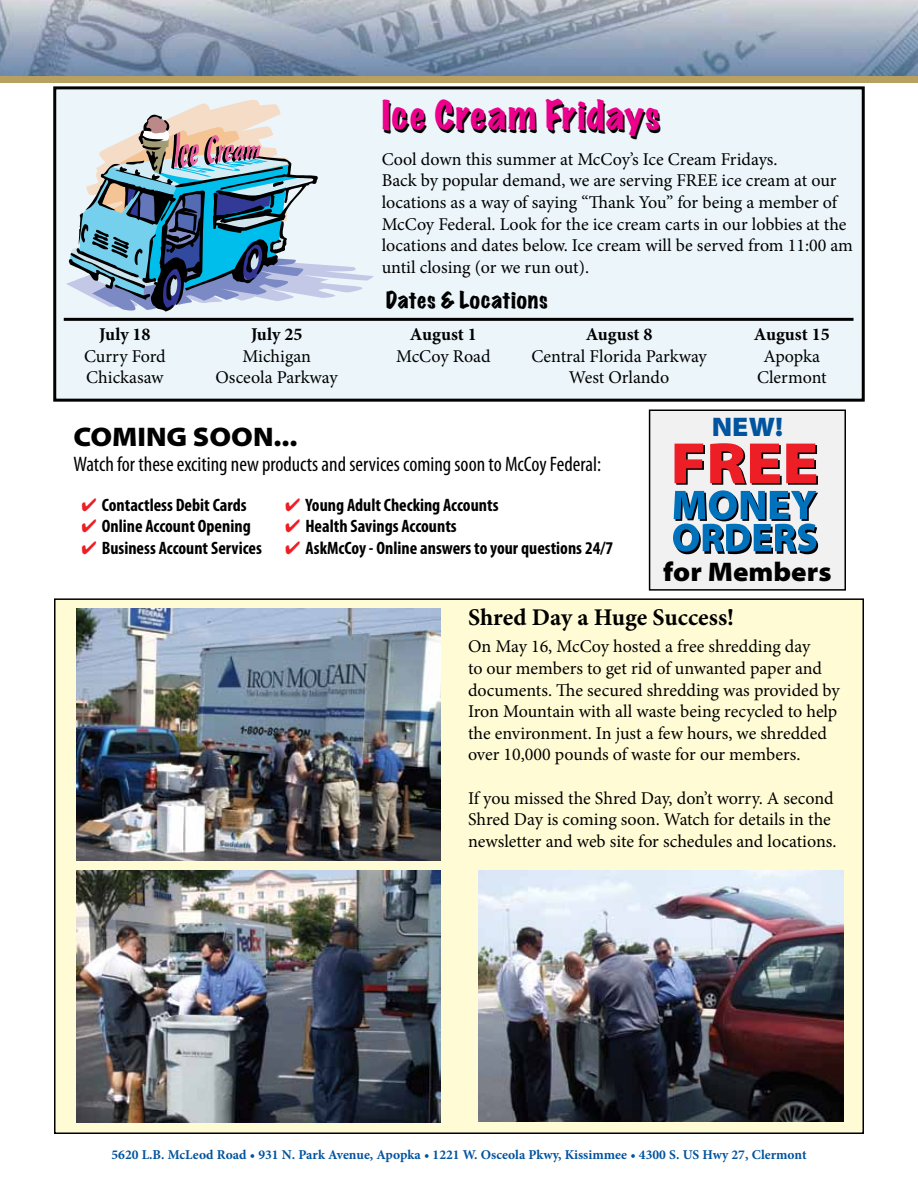
<style>
.page{position:relative;width:918px;height:1188px;background:#fff}
.page>*{position:absolute;margin:0;border:0;box-sizing:border-box;transform-origin:0 0}
.t1{font:expanded 36px "Marker Felt";letter-spacing:.03em;color:#000}
.t2{font:900 semi-expanded 27px "Myriad Pro";color:#000}
.t3{font:900 semi-expanded 27px "Myriad Pro";color:#00539f}
.t4{font:700 24px "Minion Pro";color:#000}
.t5{font:condensed 21px "Myriad Pro";color:#000}
.t6{font:expanded 21px "Marker Felt";letter-spacing:.03em;color:#000}
.t7{font:18px/21.6px "Minion Pro";color:#000}
.t8{font:700 condensed 18px "Myriad Pro";color:#000}
.t9{font:700 18px "Minion Pro";color:#000}
.t10{font:700 13.5px "Minion Pro";color:#00539f}
.s1{color:#ed1e25}
</style>
<div class="page">
<img style="left:0;top:0;width:918px;height:83px">
<div style="left:55px;top:599px;width:808px;height:534px;background:#fffcd5"></div>
<div style="left:55px;top:88px;width:808px;height:312px;background:#ebf5fa"></div>
<div style="left:53px;top:86px;width:812px;height:316px;border:3px solid #000"></div>
<div style="left:650px;top:410px;width:195px;height:180px;background:#f1f1f2"></div>
<div style="left:649px;top:410px;width:197px;height:181px;border:2px solid #000"></div>
<svg style="left:673px;top:443px;width:145px;height:111px"></svg>
<svg style="left:66px;top:100px;width:307px;height:212px"></svg>
<hr style="left:64px;top:318px;width:790px;height:3px;background:#000">
<img style="left:76px;top:609px;width:365px;height:252px">
<img style="left:76px;top:870px;width:365px;height:252px">
<img style="left:479px;top:870px;width:365px;height:252px">
<h1 class="t1" style="left:383px;top:92px;width:280px">Ice Cream Fridays</h1>
<p class="t7" style="left:382px;top:148px;width:473px">Cool down this summer at McCoy’s Ice Cream Fridays.<br>Back by popular demand, we are serving FREE ice cream at our locations as a way of saying “Thank You” for being a member of McCoy Federal. Look for the ice cream carts in our lobbies at the locations and dates below. Ice cream will be served from 11:00 am until closing (or we run out).</p>
<p class="t9" style="left:99px;top:322px;width:53px">July 18</p>
<p class="t7" style="left:84px;top:345px;width:83px">Curry Ford<br>Chickasaw</p>
<p class="t9" style="left:251px;top:322px;width:53px">July 25</p>
<p class="t7" style="left:216px;top:345px;width:124px;text-align:center">Michigan<br>Osceola Parkway</p>
<p class="t6" style="left:386px;top:285px;width:164px">Dates &amp; Locations</p>
<p class="t9" style="left:410px;top:322px;width:68px">August 1</p>
<p class="t7" style="left:396px;top:345px;width:96px">McCoy Road</p>
<p class="t9" style="left:586px;top:322px;width:68px">August 8</p>
<p class="t7" style="left:531px;top:345px;width:177px;text-align:center">Central Florida Parkway<br>West Orlando</p>
<p class="t9" style="left:754px;top:322px;width:77px">August 15</p>
<p class="t7" style="left:757px;top:345px;width:71px;text-align:center">Apopka<br>Clermont</p>
<h2 class="t2" style="left:74px;top:421px;width:225px">COMING SOON...</h2>
<p class="t5" style="left:74px;top:451px;width:529px">Watch for these exciting new products and services coming soon to McCoy Federal:</p>
<p class="t8" style="left:285px;top:494px;width:215px"><span class="s1">✔</span> Young Adult Checking Accounts</p>
<p class="t8" style="left:285px;top:515px;width:173px"><span class="s1">✔</span> Health Savings Accounts</p>
<p class="t8" style="left:285px;top:537px;width:329px"><span class="s1">✔</span> AskMcCoy - Online answers to your questions 24/7</p>
<p class="t8" style="left:81px;top:494px;width:167px"><span class="s1">✔</span> Contactless Debit Cards</p>
<p class="t8" style="left:81px;top:515px;width:171px"><span class="s1">✔</span> Online Account Opening</p>
<p class="t8" style="left:81px;top:537px;width:182px"><span class="s1">✔</span> Business Account Services</p>
<h2 class="t3" style="left:712px;top:412px;width:73px">NEW!</h2>
<h2 class="t2" style="left:663px;top:557px;width:170px">for Members</h2>
<h3 class="t4" style="left:468px;top:601px;width:268px">Shred Day a Huge Success!</h3>
<p class="t7" style="left:468px;top:636px;width:373px">On May 16, McCoy hosted a free shredding day<br>to our members to get rid of unwanted paper and documents. The secured shredding was provided by Iron Mountain with all waste being recycled to help the environment. In just a few hours, we shredded over 10,000 pounds of waste for our members.</p>
<p class="t7" style="left:468px;top:787px;width:370px">If you missed the Shred Day, don’t worry. A second<br>Shred Day is coming soon. Watch for details in the newsletter and web site for schedules and locations.</p>
<p class="t10" style="left:112px;top:1145px;width:697px">5620 L.B. McLeod Road • 931 N. Park Avenue, Apopka • 1221 W. Osceola Pkwy, Kissimmee • 4300 S. US Hwy 27, Clermont</p>
</div>
